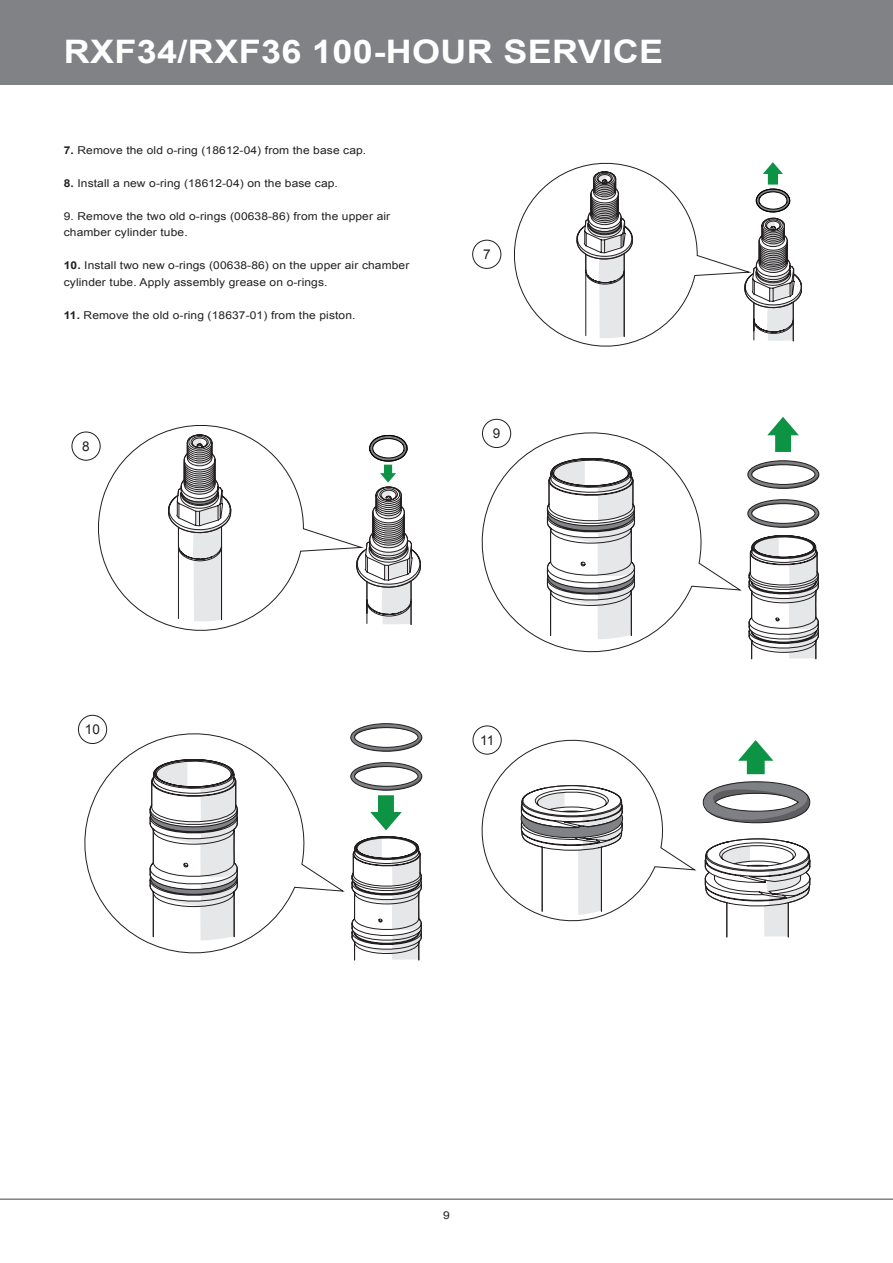
<style>
.page{position:relative;width:893px;height:1263px;background:#fff}
.page>*{position:absolute;margin:0;border:0;box-sizing:border-box;transform-origin:0 0}
.t1{font:700 32.4px "Arial";letter-spacing:.01em;color:#fff;scale:1.11 1}
.t2{font:13.5px "Arial";color:#231f20}
.t3{font:10.8px/16.5px "Arial";letter-spacing:.01em;color:#231f20;scale:1.11 1}
.s1{font-weight:700}
</style>
<div class="page">
<div style="left:0;top:0;width:893px;height:85px;background:#808285"></div>
<hr style="left:0;top:1198px;width:893px;height:2px;background:#808285">
<svg style="left:482px;top:418px;width:260px;height:235px"></svg>
<svg style="left:748px;top:535px;width:71px;height:124px"></svg>
<svg style="left:544px;top:457px;width:94px;height:182px"></svg>
<svg style="left:767px;top:417px;width:32px;height:35px"></svg>
<svg style="left:749px;top:499px;width:70px;height:29px"></svg>
<div style="left:747px;top:499px;width:72px;height:29px;border:1px solid #231f20;border-radius:50%"></div>
<div style="left:751px;top:503px;width:64px;height:21px;border:1px solid #231f20;border-radius:50%"></div>
<svg style="left:749px;top:460px;width:70px;height:29px"></svg>
<div style="left:747px;top:460px;width:72px;height:29px;border:1px solid #231f20;border-radius:50%"></div>
<div style="left:751px;top:464px;width:64px;height:21px;border:1px solid #231f20;border-radius:50%"></div>
<div style="left:72px;top:432px;width:29px;height:29px;border:1px solid #231f20;border-radius:50%"></div>
<svg style="left:98px;top:425px;width:145px;height:206px"></svg>
<svg style="left:166px;top:434px;width:255px;height:191px"></svg>
<div style="left:482px;top:419px;width:29px;height:28px;background:#fff;border-radius:50%"></div>
<div style="left:482px;top:419px;width:29px;height:29px;border:1px solid #231f20;border-radius:50%"></div>
<svg style="left:514px;top:162px;width:288px;height:184px"></svg>
<div style="left:472px;top:240px;width:29px;height:29px;border:1px solid #231f20;border-radius:50%"></div>
<svg style="left:482px;top:740px;width:328px;height:197px"></svg>
<svg style="left:84px;top:724px;width:261px;height:230px"></svg>
<svg style="left:351px;top:836px;width:71px;height:124px"></svg>
<svg style="left:147px;top:758px;width:94px;height:182px"></svg>
<svg style="left:350px;top:762px;width:72px;height:68px"></svg>
<svg style="left:350px;top:723px;width:72px;height:29px"></svg>
<div style="left:78px;top:715px;width:29px;height:28px;background:#fff;border-radius:50%"></div>
<div style="left:78px;top:715px;width:29px;height:29px;border:1px solid #231f20;border-radius:50%"></div>
<div style="left:473px;top:726px;width:28px;height:28px;background:#fff;border-radius:50%"></div>
<div style="left:473px;top:725px;width:29px;height:29px;border:1px solid #231f20;border-radius:50%"></div>
<h1 class="t1" style="left:64px;top:30px;width:541px">RXF34/RXF36 100-HOUR SERVICE</h1>
<p class="t3" style="left:64px;top:142px;width:274px"><span class="s1">7.</span> Remove the old o-ring (18612-04) from the base cap.</p>
<p class="t3" style="left:64px;top:175px;width:248px"><span class="s1">8.</span> Install a new o-ring (18612-04) on the base cap.</p>
<p class="t3" style="left:64px;top:208px;width:296px">9. Remove the two old o-rings (00638-86) from the upper air chamber cylinder tube.</p>
<p class="t3" style="left:64px;top:257px;width:313px"><span class="s1">10.</span> Install two new o-rings (00638-86) on the upper air chamber cylinder tube. Apply assembly grease on o-rings.</p>
<p class="t3" style="left:64px;top:307px;width:264px"><span class="s1">11.</span> Remove the old o-ring (18637-01) from the piston.</p>
<p class="t2" style="left:82px;top:437px;width:9px">8</p>
<p class="t2" style="left:483px;top:245px;width:9px">7</p>
<p class="t2" style="left:493px;top:424px;width:9px">9</p>
<p class="t2" style="left:85px;top:720px;width:17px">10</p>
<p class="t2" style="left:480px;top:731px;width:16px">11</p>
<p class="t3" style="left:443px;top:1206px;width:8px">9</p>
</div>
